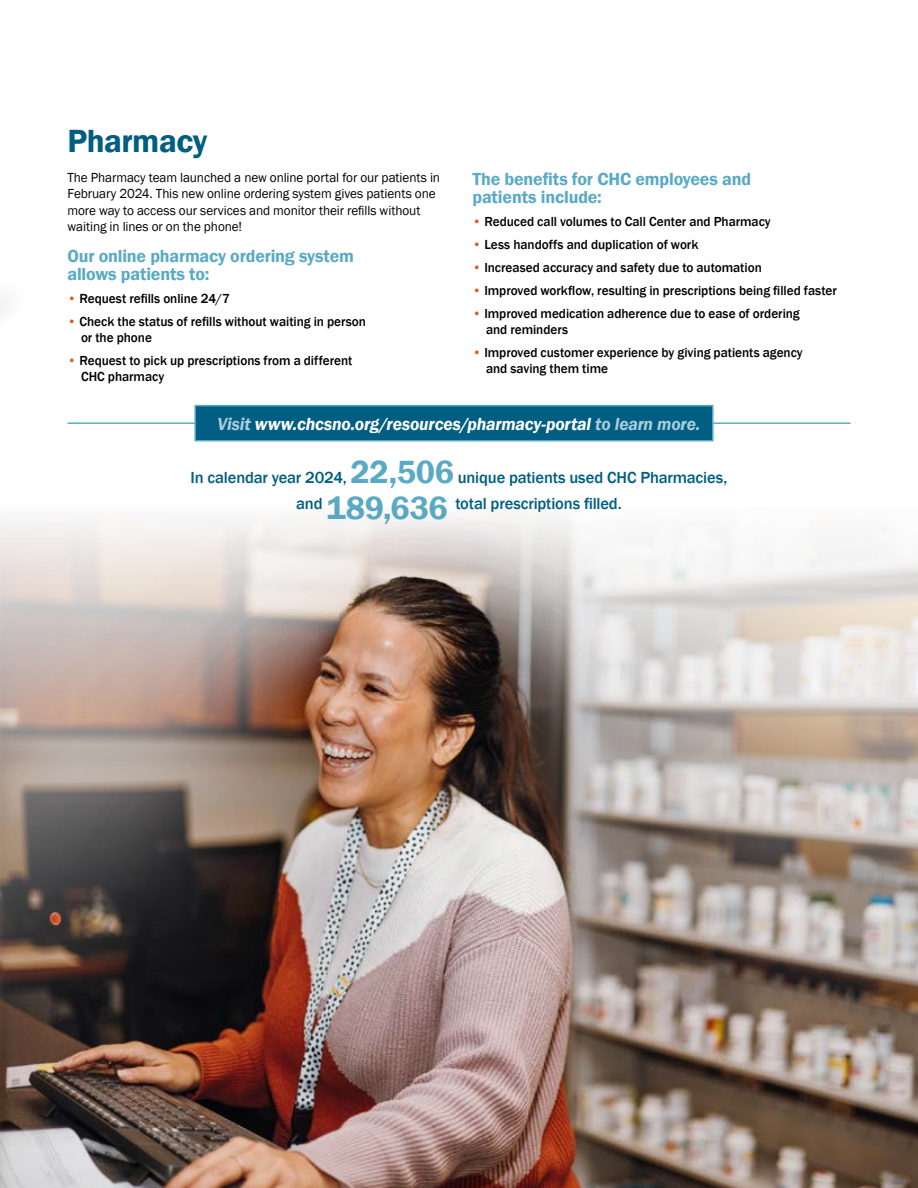
<style>
.page{position:relative;width:918px;height:1188px;background:#fff}
.page>*{position:absolute;margin:0;border:0;box-sizing:border-box;transform-origin:0 0}
.t1{font:600 33px "Franklin Gothic";letter-spacing:-.015em;color:#005e82}
.t2{font:600 18px/18px "Franklin Gothic";letter-spacing:-.01em;color:#5aaac5}
.t3{font:italic 600 18px "Franklin Gothic";letter-spacing:-.01em;color:#fff}
.t4{font:500 16.5px/25.5px "Franklin Gothic";letter-spacing:-.01em;color:#005e82;text-align:center}
.t5{font:500 13.5px/16.2px "Franklin Gothic";color:#000}
.t6{font:13.5px/16.2px "Franklin Gothic";letter-spacing:-.005em;color:#000}
.s1{color:#dd5d20}
.s2{color:#aacddd}
.s3{font-weight:600;font-size:33px;color:#5aaac5}
</style>
<div class="page">
<div style="left:194px;top:405px;width:520px;height:36px;background:#005e82;border:2px solid #5aaac5"></div>
<hr style="left:713px;top:422px;width:137px;height:2px;background:#5aaac5">
<hr style="left:67px;top:422px;width:128px;height:2px;background:#5aaac5">
<img style="left:0;top:515px;width:918px;height:673px">
<div style="left:0;top:273px;width:35px;height:274px;background:#000;opacity:.15"></div>
<svg style="left:0;top:286px;width:1px;height:282px"></svg>
<h1 class="t1" style="left:68px;top:120px;width:142px">Pharmacy</h1>
<p class="t6" style="left:68px;top:170px;width:374px">The Pharmacy team launched a new online portal for our patients in February 2024. This new online ordering system gives patients one more way to access our services and monitor their refills without waiting in lines or on the phone!</p>
<h2 class="t2" style="left:68px;top:247px;width:288px">Our online pharmacy ordering system allows patients to:</h2>
<p class="t5" style="left:68px;top:291px;width:164px"><span class="s1">•</span> Request refills online 24/7</p>
<p class="t5" style="left:81px;top:314px;width:287px;text-indent:-14px"><span class="s1">•</span> Check the status of refills without waiting in person or the phone</p>
<p class="t5" style="left:81px;top:353px;width:273px;text-indent:-13px"><span class="s1">•</span> Request to pick up prescriptions from a different<br>CHC pharmacy</p>
<h2 class="t2" style="left:472px;top:170px;width:280px">The benefits for CHC employees and patients include:</h2>
<p class="t5" style="left:472px;top:214px;width:300px"><span class="s1">•</span> Reduced call volumes to Call Center and Pharmacy</p>
<p class="t5" style="left:472px;top:237px;width:227px"><span class="s1">•</span> Less handoffs and duplication of work</p>
<p class="t5" style="left:472px;top:260px;width:291px"><span class="s1">•</span> Increased accuracy and safety due to automation</p>
<p class="t5" style="left:472px;top:283px;width:366px"><span class="s1">•</span> Improved workflow, resulting in prescriptions being filled faster</p>
<p class="t5" style="left:486px;top:306px;width:315px;text-indent:-14px"><span class="s1">•</span> Improved medication adherence due to ease of ordering and reminders</p>
<p class="t5" style="left:486px;top:345px;width:318px;text-indent:-13px"><span class="s1">•</span> Improved customer experience by giving patients agency and saving them time</p>
<h2 class="t3" style="left:218px;top:412px;width:484px"><span class="s2">Visit</span> www.chcsno.org/resources/pharmacy-portal <span class="s2">to learn more.</span></h2>
<p class="t4" style="left:191px;top:465px;width:538px">In calendar year 2024, <span class="s3">22,506</span> unique patients used CHC Pharmacies, and <span class="s3">189,636</span> total prescriptions filled.</p>
</div>
